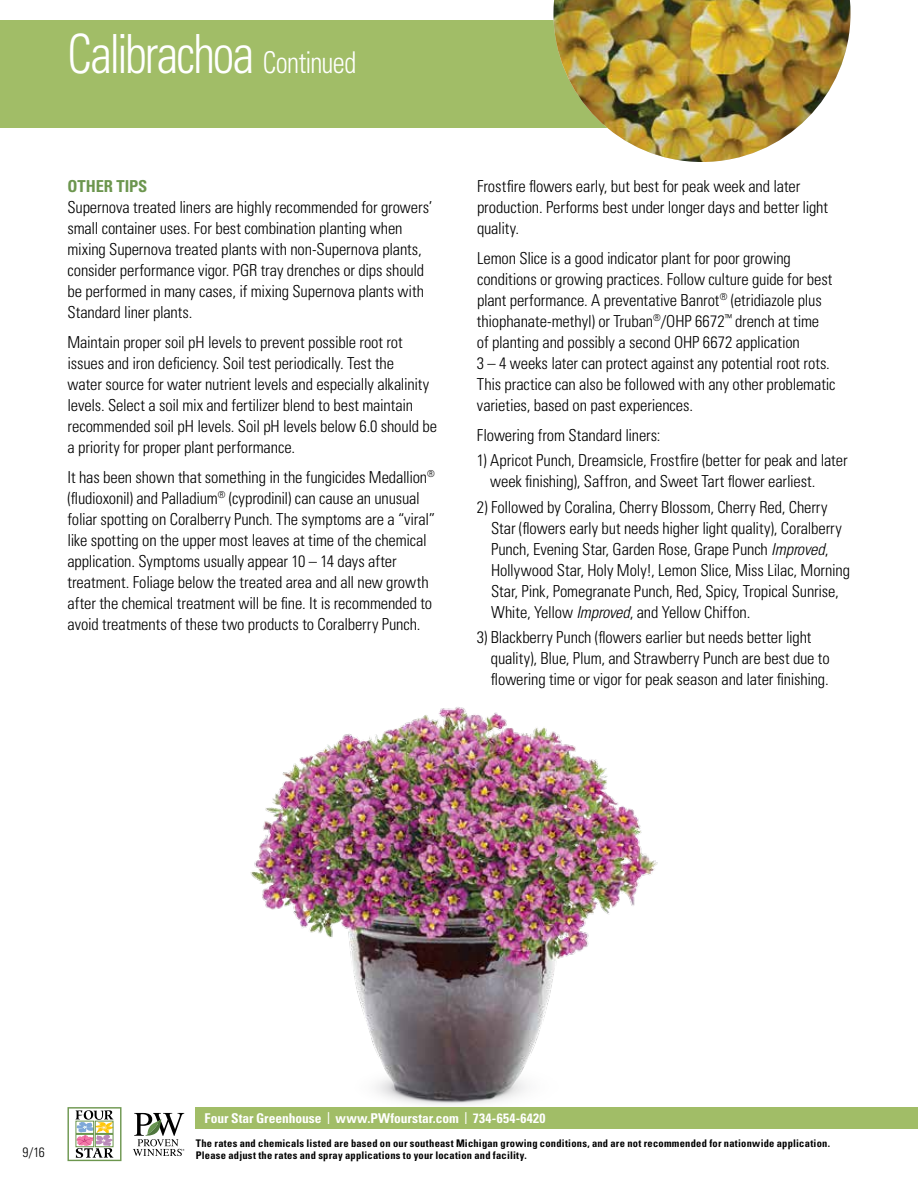
<style>
.page{position:relative;width:918px;height:1188px;background:#fff}
.page>*{position:absolute;margin:0;border:0;box-sizing:border-box;transform-origin:0 0}
.t1{font:300 condensed 54px "Univers LT Std";letter-spacing:-.04em;color:#fff;scale:.9 1}
.t2{font:300 condensed 16.5px/21px "Univers LT Std";letter-spacing:-.005em;color:#000}
.t3{font:700 condensed 16.5px "Univers LT Std";color:#6c964e}
.t4{font:700 condensed 13.5px "Univers LT Std";letter-spacing:.005em;color:#fff}
.t5{font:300 condensed 13.5px "Univers LT Std";color:#000}
.t6{font:700 condensed 10.5px/12px "Univers LT Std";letter-spacing:.02em;color:#000}
.s1{font-size:30px}
.s2{font-style:italic}
.s3{font-weight:300;font-size:16.5px}
</style>
<div class="page">
<img style="left:250px;top:707px;width:408px;height:398px">
<div style="left:196px;top:1107px;width:722px;height:21px;background:#a1bd67"></div>
<svg style="left:67px;top:1107px;width:54px;height:54px"></svg>
<svg style="left:133px;top:1113px;width:51px;height:43px"></svg>
<div style="left:0;top:20px;width:648px;height:108px;background:#a1bd67"></div>
<img style="left:554px;top:0;width:296px;height:162px">
<h1 class="t1" style="left:68px;top:21px;width:322px">Calibrachoa <span class="s1">Continued</span></h1>
<p class="t3" style="left:68px;top:176px;width:81px">OTHER TIPS</p>
<p class="t2" style="left:68px;top:197px;width:366px">Supernova treated liners are highly recommended for growers’ small container uses. For best combination planting when mixing Supernova treated plants with non-Supernova plants, consider performance vigor. PGR tray drenches or dips should be performed in many cases, if mixing Supernova plants with Standard liner plants.</p>
<p class="t2" style="left:68px;top:332px;width:371px">Maintain proper soil pH levels to prevent possible root rot issues and iron deficiency. Soil test periodically. Test the<br>water source for water nutrient levels and especially alkalinity levels. Select a soil mix and fertilizer blend to best maintain recommended soil pH levels. Soil pH levels below 6.0 should be a priority for proper plant performance.</p>
<p class="t2" style="left:68px;top:467px;width:369px">It has been shown that something in the fungicides Medallion<sup>® </sup>(fludioxonil) and Palladium<sup>®</sup> (cyprodinil) can cause an unusual foliar spotting on Coralberry Punch. The symptoms are a “viral” like spotting on the upper most leaves at time of the chemical application. Symptoms usually appear 10 – 14 days after treatment. Foliage below the treated area and all new growth after the chemical treatment will be fine. It is recommended to avoid treatments of these two products to Coralberry Punch.</p>
<p class="t2" style="left:477px;top:176px;width:353px">Frostfire flowers early, but best for peak week and later production. Performs best under longer days and better light quality.</p>
<p class="t2" style="left:477px;top:248px;width:360px">Lemon Slice is a good indicator plant for poor growing conditions or growing practices. Follow culture guide for best plant performance. A preventative Banrot<sup>®</sup> (etridiazole plus thiophanate-methyl) or Truban<sup>®</sup>/OHP 6672<sup>™</sup> drench at time<br>of planting and possibly a second OHP 6672 application<br>3 – 4 weeks later can protect against any potential root rots.<br>This practice can also be followed with any other problematic varieties, based on past experiences.</p>
<p class="t2" style="left:477px;top:425px;width:185px">Flowering from Standard liners:</p>
<p class="t2" style="left:490px;top:450px;width:359px;text-indent:-13px">1) Apricot Punch, Dreamsicle, Frostfire (better for peak and later week finishing), Saffron, and Sweet Tart flower earliest.</p>
<p class="t2" style="left:491px;top:497px;width:360px;text-indent:-14px">2) Followed by Coralina, Cherry Blossom, Cherry Red, Cherry Star (flowers early but needs higher light quality), Coralberry Punch, Evening Star, Garden Rose, Grape Punch <span class="s2">Improved</span>, Hollywood Star, Holy Moly!, Lemon Slice, Miss Lilac, Morning Star, Pink, Pomegranate Punch, Red, Spicy, Tropical Sunrise, White, Yellow <span class="s2">Improved</span>, and Yellow Chiffon.</p>
<p class="t2" style="left:491px;top:627px;width:340px;text-indent:-14px">3) Blackberry Punch (flowers earlier but needs better light quality), Blue, Plum, and Strawberry Punch are best due to flowering time or vigor for peak season and later finishing.</p>
<p class="t5" style="left:23px;top:1144px;width:24px">9/16</p>
<p class="t4" style="left:205px;top:1110px;width:342px">Four Star Greenhouse <span class="s3">I</span> www.PWfourstar.com <span class="s3">I</span> 734-654-6420</p>
<p class="t6" style="left:196px;top:1137px;width:636px">The rates and chemicals listed are based on our southeast Michigan growing conditions, and are not recommended for nationwide application.<br>Please adjust the rates and spray applications to your location and facility.</p>
</div>
